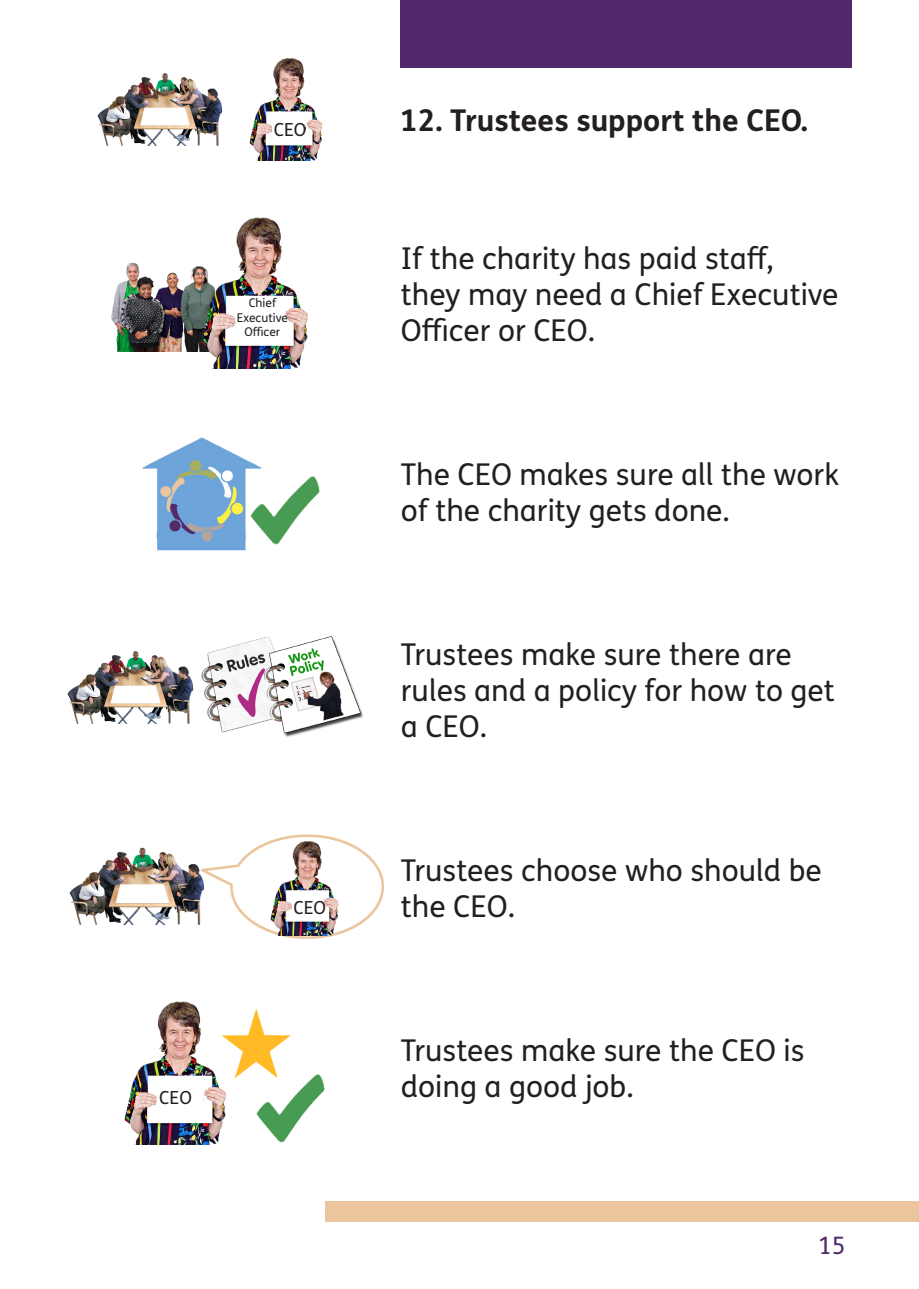
<style>
.page{position:relative;width:919px;height:1289px;background:#fff}
.page>*{position:absolute;margin:0;border:0;box-sizing:border-box;transform-origin:0 0}
.t1{font:30px/36px "FS Me Pro";color:#231f20}
.t2{font:700 30px "FS Me Pro";color:#231f20}
.t3{font:24px "FS Me Pro";color:#522a6b}
.t4{font:18px "FS Me Pro";color:#231f20}
.t5{font:12px/14.4px "FS Me Pro";color:#231f20;text-align:center}
</style>
<div class="page">
<div style="left:325px;top:1201px;width:593px;height:21px;background:#ebc59d"></div>
<img style="left:201px;top:638px;width:61px;height:95px">
<img style="left:205px;top:834px;width:179px;height:105px">
<div style="left:400px;top:0;width:451px;height:67px;background:#522a6b"></div>
<img style="left:97px;top:73px;width:126px;height:73px">
<img style="left:249px;top:58px;width:74px;height:103px">
<div style="left:272px;top:116px;width:33px;height:23px;background:#fff"></div>
<img style="left:111px;top:262px;width:68px;height:89px">
<img style="left:179px;top:217px;width:129px;height:151px">
<div style="left:236px;top:303px;width:49px;height:35px;background:#fff"></div>
<img style="left:142px;top:437px;width:116px;height:114px">
<img style="left:242px;top:466px;width:78px;height:80px">
<img style="left:67px;top:651px;width:127px;height:73px">
<img style="left:69px;top:847px;width:136px;height:78px">
<img style="left:256px;top:840px;width:96px;height:95px">
<div style="left:292px;top:894px;width:30px;height:22px;background:#fff"></div>
<img style="left:124px;top:1001px;width:113px;height:143px">
<div style="left:157px;top:1082px;width:46px;height:32px;background:#fff"></div>
<img style="left:256px;top:1074px;width:69px;height:69px">
<img style="left:212px;top:1001px;width:78px;height:76px">
<img style="left:262px;top:636px;width:101px;height:101px">
<p class="t4" style="left:274px;top:117px;width:34px">CEO</p>
<p class="t5" style="left:237px;top:296px;width:53px">Chief<br>Executive<br>Officer</p>
<p class="t4" style="left:159px;top:1085px;width:34px">CEO</p>
<p class="t4" style="left:293px;top:895px;width:34px">CEO</p>
<p class="t2" style="left:400px;top:98px;width:409px">12. Trustees support the CEO.</p>
<p class="t1" style="left:401px;top:240px;width:439px">If the charity has paid staff, they may need a Chief Executive<br>Officer or CEO.</p>
<p class="t1" style="left:401px;top:456px;width:440px">The CEO makes sure all the work of the charity gets done.</p>
<p class="t1" style="left:401px;top:636px;width:435px">Trustees make sure there are rules and a policy for how to get a CEO.</p>
<p class="t1" style="left:401px;top:852px;width:422px">Trustees choose who should be the CEO.</p>
<p class="t1" style="left:401px;top:1032px;width:405px">Trustees make sure the CEO is doing a good job.</p>
<p class="t3" style="left:818px;top:1228px;width:29px">15</p>
</div>
